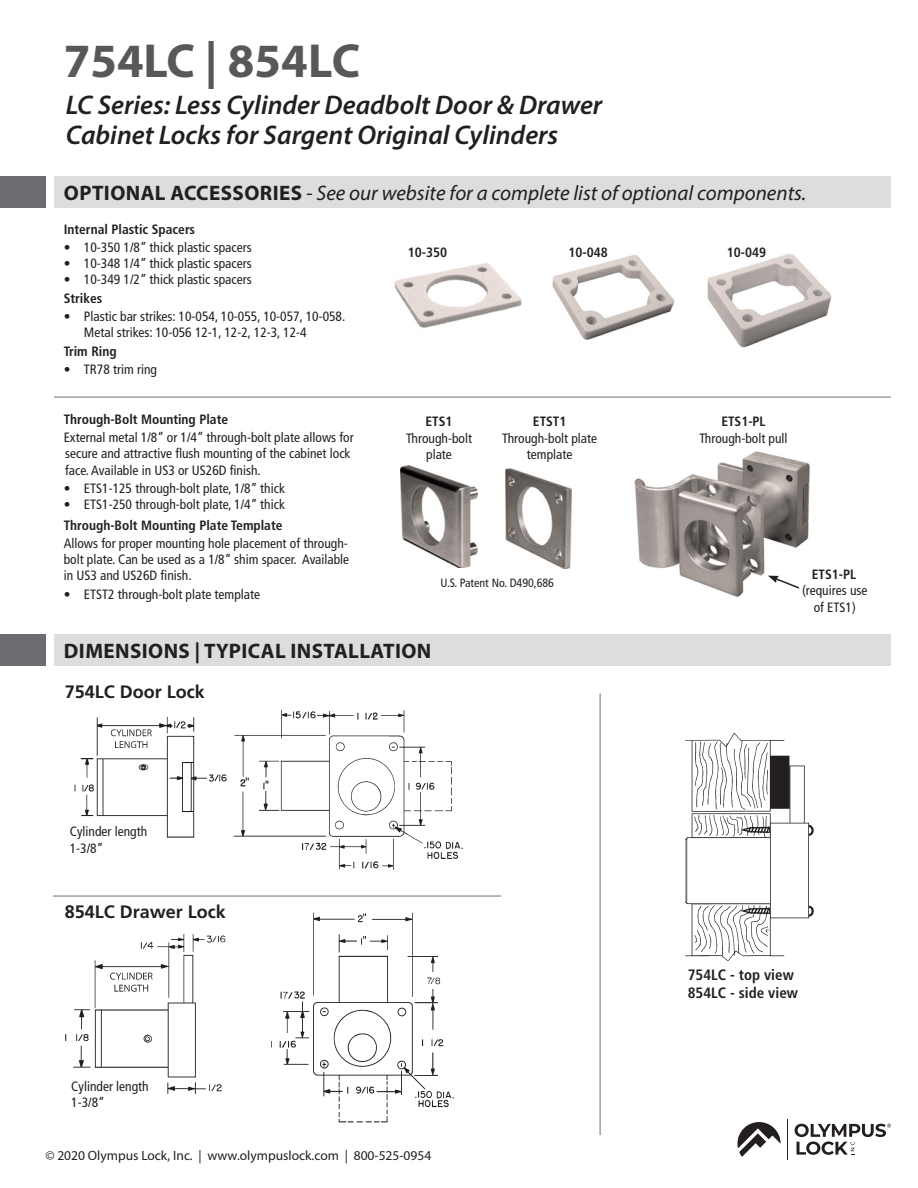
<style>
.page{position:relative;width:918px;height:1188px;background:#fff}
.page>*{position:absolute;margin:0;border:0;box-sizing:border-box;transform-origin:0 0}
.t1{font:700 48px "Myriad Pro";color:#57585a}
.t2{font:italic 600 27px/30px "Myriad Pro";color:#231f20}
.t3{font:italic 21px "Myriad Pro";color:#231f20}
.t4{font:700 21px "Myriad Pro";letter-spacing:.02em;color:#231f20}
.t5{font:700 18px "Frutiger LT Std";color:#231f20}
.t6{font:700 condensed 15px "Frutiger LT Std";color:#231f20}
.t7{font:condensed 13.5px/16.2px "Frutiger LT Std";color:#231f20}
.t8{font:700 condensed 13.5px "Frutiger LT Std";color:#231f20}
.t9{font:13.5px "Myriad Pro";color:#231f20}
.t10{font:condensed 12px "Frutiger LT Std";color:#231f20}
.s1{font-weight:700;font-style:normal}
.s2{font-weight:700}
</style>
<div class="page">
<div style="left:54px;top:176px;width:837px;height:32px;background:#dcdddf"></div>
<div style="left:54px;top:634px;width:837px;height:32px;background:#dcdddf"></div>
<div style="left:0;top:634px;width:45px;height:32px;background:#6c6d70"></div>
<div style="left:0;top:176px;width:45px;height:32px;background:#6c6d70"></div>
<img style="left:394px;top:263px;width:128px;height:65px">
<img style="left:552px;top:254px;width:123px;height:87px">
<img style="left:707px;top:253px;width:125px;height:95px">
<img style="left:401px;top:466px;width:76px;height:101px">
<img style="left:505px;top:469px;width:66px;height:100px">
<hr style="left:54px;top:396px;width:837px;height:2px;background:#9d9fa2">
<img style="left:634px;top:451px;width:176px;height:146px">
<img style="left:74px;top:716px;width:153px;height:122px">
<img style="left:65px;top:933px;width:161px;height:162px">
<img style="left:234px;top:709px;width:229px;height:161px">
<img style="left:271px;top:913px;width:183px;height:210px">
<svg style="left:768px;top:576px;width:33px;height:14px"></svg>
<img style="left:686px;top:733px;width:127px;height:228px">
<hr style="left:599px;top:693px;width:2px;height:442px;background:#9d9fa2">
<hr style="left:53px;top:895px;width:448px;height:2px;background:#9d9fa2">
<hr style="left:787px;top:1119px;width:1px;height:41px;background:#231f20">
<svg style="left:737px;top:1122px;width:44px;height:35px"></svg>
<svg style="left:795px;top:1124px;width:96px;height:31px"></svg>
<p class="t1" style="left:64px;top:29px;width:298px">754LC | 854LC</p>
<p class="t2" style="left:66px;top:89px;width:538px">LC Series: Less Cylinder Deadbolt Door &amp; Drawer<br>Cabinet Locks for Sargent Original Cylinders</p>
<p class="t3" style="left:64px;top:180px;width:744px"><span class="s1">OPTIONAL ACCESSORIES</span> - See our website for a complete list of optional components.</p>
<p class="t8" style="left:64px;top:221px;width:133px">Internal Plastic Spacers</p>
<p class="t7" style="left:64px;top:239px;width:190px">• 10-350 1/8” thick plastic spacers</p>
<p class="t7" style="left:64px;top:256px;width:190px">• 10-348 1/4” thick plastic spacers</p>
<p class="t7" style="left:64px;top:272px;width:190px">• 10-349 1/2” thick plastic spacers</p>
<p class="t8" style="left:64px;top:290px;width:40px">Strikes</p>
<p class="t7" style="left:84px;top:308px;width:263px;text-indent:-20px">• Plastic bar strikes: 10-054, 10-055, 10-057, 10-058.<br>Metal strikes: 10-056 12-1, 12-2, 12-3, 12-4</p>
<p class="t8" style="left:64px;top:343px;width:54px">Trim Ring</p>
<p class="t7" style="left:64px;top:361px;width:95px">• TR78 trim ring</p>
<p class="t8" style="left:64px;top:411px;width:166px">Through-Bolt Mounting Plate</p>
<p class="t7" style="left:64px;top:429px;width:292px">External metal 1/8” or 1/4” through-bolt plate allows for secure and attractive flush mounting of the cabinet lock face. Available in US3 or US26D finish.</p>
<p class="t7" style="left:64px;top:480px;width:223px">• ETS1-125 through-bolt plate, 1/8” thick</p>
<p class="t7" style="left:64px;top:496px;width:223px">• ETS1-250 through-bolt plate, 1/4” thick</p>
<p class="t8" style="left:64px;top:517px;width:220px">Through-Bolt Mounting Plate Template</p>
<p class="t7" style="left:64px;top:535px;width:287px;text-align:justify">Allows for proper mounting hole placement of through&shy;bolt plate. Can be used as a 1/8” shim spacer. Available in US3 and US26D finish.</p>
<p class="t7" style="left:64px;top:586px;width:198px">• ETST2 through-bolt plate template</p>
<p class="t8" style="left:408px;top:245px;width:41px">10-350</p>
<p class="t8" style="left:569px;top:245px;width:41px">10-048</p>
<p class="t8" style="left:727px;top:245px;width:41px">10-049</p>
<p class="t8" style="left:426px;top:414px;width:29px">ETS1</p>
<p class="t7" style="left:406px;top:430px;width:68px;text-align:center">Through-bolt plate</p>
<p class="t8" style="left:533px;top:414px;width:35px">ETST1</p>
<p class="t7" style="left:502px;top:430px;width:96px;text-align:center">Through-bolt plate template</p>
<p class="t8" style="left:721px;top:414px;width:46px">ETS1-PL</p>
<p class="t7" style="left:699px;top:430px;width:90px">Through-bolt pull</p>
<p class="t10" style="left:441px;top:576px;width:115px">U.S. Patent No. D490,686</p>
<p class="t4" style="left:64px;top:637px;width:369px">DIMENSIONS | TYPICAL INSTALLATION</p>
<p class="t5" style="left:65px;top:681px;width:142px">754LC Door Lock</p>
<p class="t7" style="left:802px;top:567px;width:67px;text-align:center"><span class="s2">ETS1-PL </span>(requires use of ETS1)</p>
<p class="t7" style="left:70px;top:824px;width:79px">Cylinder length<br>1-3/8”</p>
<p class="t5" style="left:65px;top:901px;width:163px">854LC Drawer Lock</p>
<p class="t7" style="left:71px;top:1079px;width:79px">Cylinder length<br>1-3/8”</p>
<p class="t9" style="left:45px;top:1147px;width:387px">© 2020 Olympus Lock, Inc. | www.olympuslock.com | 800-525-0954</p>
<p class="t6" style="left:688px;top:966px;width:107px">754LC - top view</p>
<p class="t6" style="left:688px;top:984px;width:112px">854LC - side view</p>
</div>
